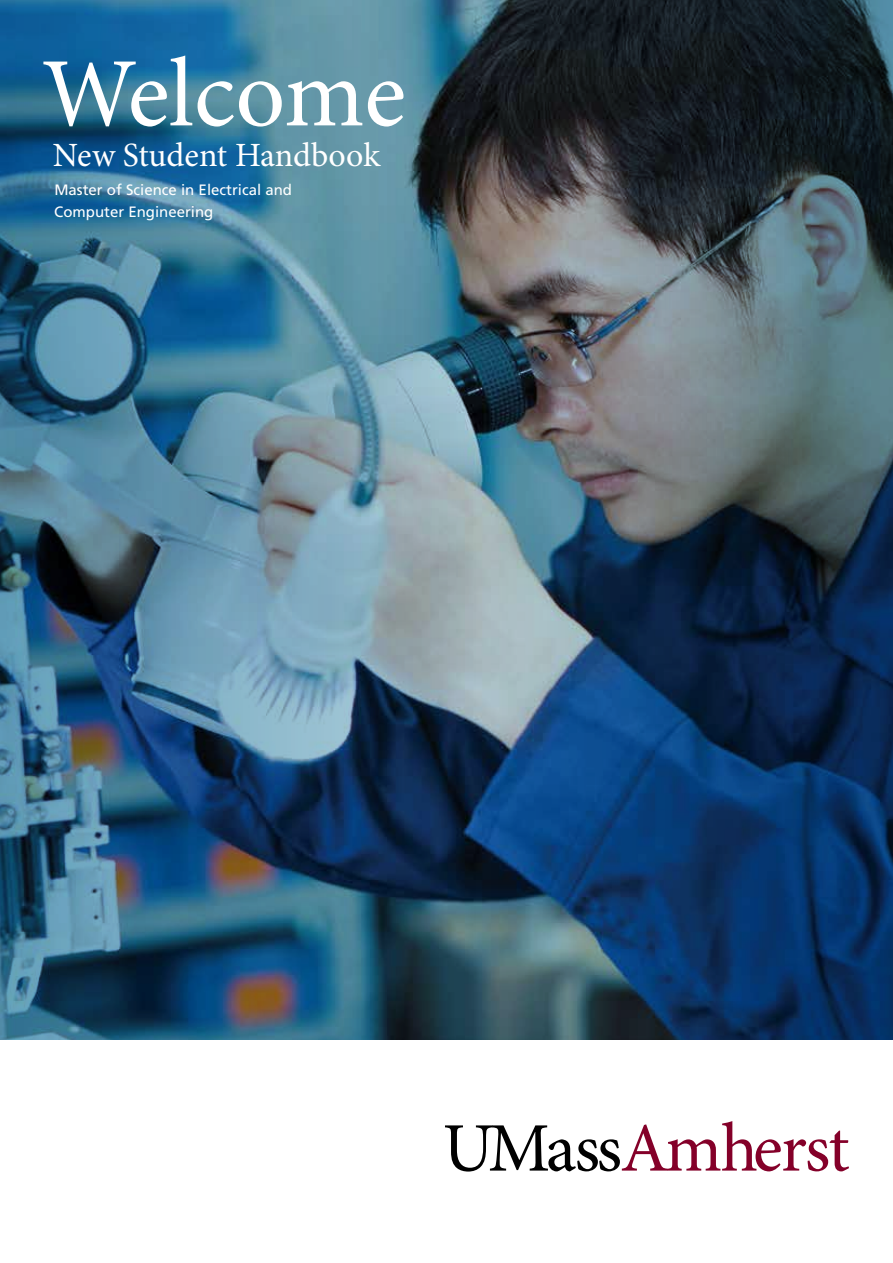
<style>
.page{position:relative;width:893px;height:1263px;background:#fff}
.page>*{position:absolute;margin:0;border:0;box-sizing:border-box;transform-origin:0 0}
.t1{font:98.1px "Minion Pro";letter-spacing:-.005em;color:#fff}
.t2{font:33.9px "Minion Pro";letter-spacing:-.005em;color:#fff}
.t3{font:15px/21.9px "Frutiger LT Std";color:#fff}
</style>
<div class="page">
<img style="left:0;top:0;width:893px;height:1040px">
<svg style="left:445px;top:1121px;width:404px;height:50px"></svg>
<h1 class="t1" style="left:42px;top:28px;width:366px">Welcome</h1>
<h2 class="t2" style="left:53px;top:133px;width:329px">New Student Handbook</h2>
<p class="t3" style="left:54px;top:179px;width:239px">Master of Science in Electrical and<br>Computer Engineering</p>
</div>
